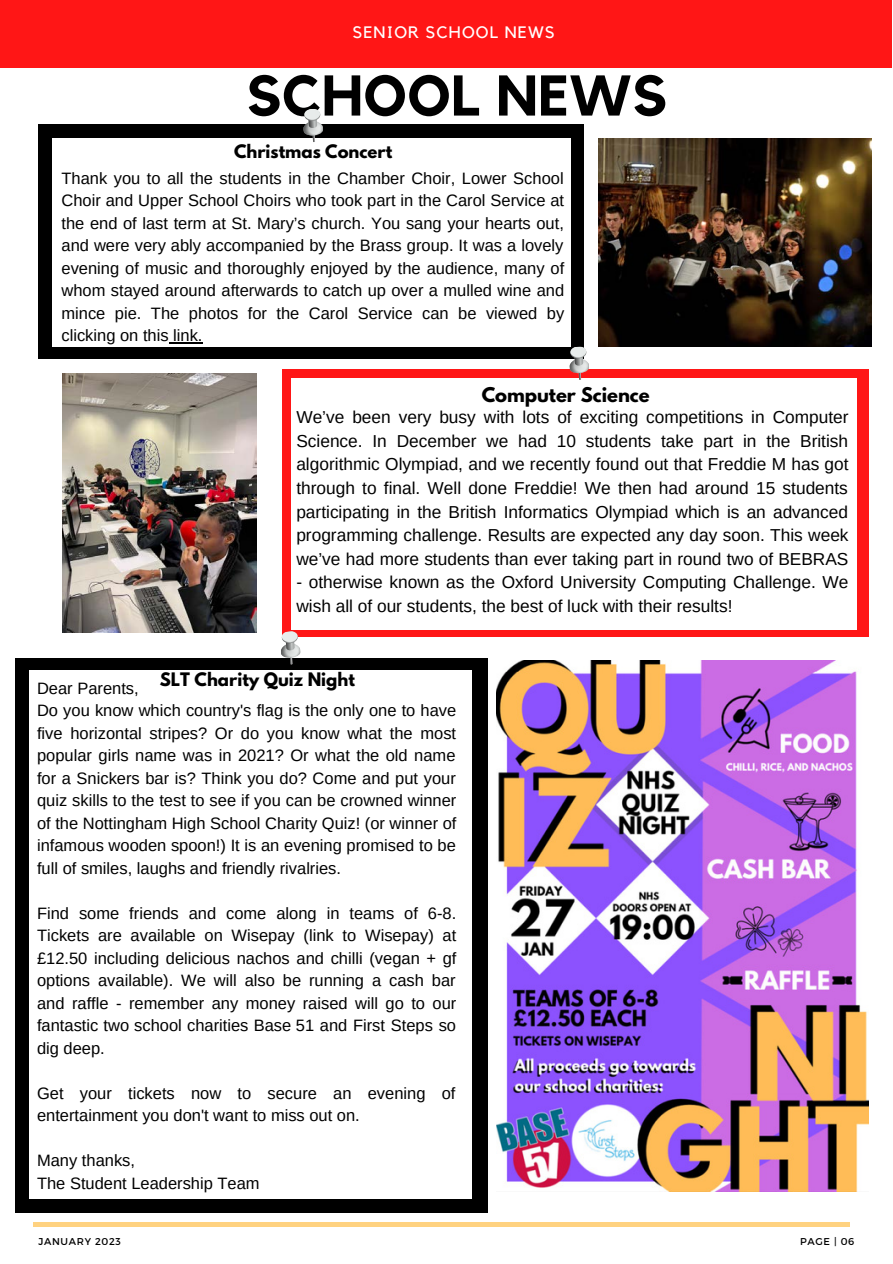
<style>
.page{position:relative;width:893px;height:1264px;background:#fff}
.page>*{position:absolute;margin:0;border:0;box-sizing:border-box;transform-origin:0 0}
.t1{font:700 56.7px "Kollektif";letter-spacing:.01em;color:#000}
.t2{font:700 18px "League Spartan";color:#000}
.t3{font:17.25px/23.5px "Arimo";color:#000;text-align:justify}
.t4{font:16.5px/22.5px "Arimo";color:#000}
.t5{font:700 16.5px "League Spartan";color:#000}
.t6{font:16.5px "Kollektif";letter-spacing:.07em;color:#fff}
.t7{font:9.9px "Montserrat";letter-spacing:.07em;color:#000}
</style>
<div class="page">
<div style="left:0;top:0;width:891px;height:67px;background:#ff1616"></div>
<hr style="left:33px;top:1222px;width:816px;height:3px;background:#ffd280">
<div style="left:38px;top:124px;width:546px;height:234px;background:#000"></div>
<div style="left:52px;top:138px;width:518px;height:209px;background:#fff"></div>
<svg style="left:303px;top:109px;width:20px;height:33px"></svg>
<img style="left:598px;top:139px;width:272px;height:208px">
<hr style="left:169px;top:342px;width:33px;height:1px;background:#000">
<div style="left:282px;top:369px;width:586px;height:268px;background:#ff1616"></div>
<div style="left:291px;top:379px;width:565px;height:251px;background:#fff"></div>
<img style="left:62px;top:373px;width:195px;height:260px">
<svg style="left:568px;top:346px;width:22px;height:34px"></svg>
<div style="left:16px;top:658px;width:472px;height:554px;background:#000"></div>
<div style="left:29px;top:669px;width:443px;height:529px;background:#fff"></div>
<svg style="left:281px;top:631px;width:20px;height:34px"></svg>
<img style="left:496px;top:661px;width:372px;height:530px">
<p class="t6" style="left:352px;top:25px;width:203px">SENIOR SCHOOL NEWS</p>
<h1 class="t1" style="left:246px;top:70px;width:422px">SCHOOL NEWS</h1>
<p class="t5" style="left:234px;top:143px;width:160px">Christmas Concert</p>
<p class="t4" style="left:61px;top:167px;width:504px;text-align:justify">Thank you to all the students in the Chamber Choir, Lower School Choir and Upper School Choirs who took part in the Carol Service at the end of last term at St. Mary’s church. You sang your hearts out, and were very ably accompanied by the Brass group. It was a lovely evening of music and thoroughly enjoyed by the audience, many of whom stayed around afterwards to catch up over a mulled wine and mince pie. The photos for the Carol Service can be viewed by clicking on this link.</p>
<p class="t2" style="left:481px;top:385px;width:169px">Computer Science</p>
<p class="t3" style="left:296px;top:405px;width:553px">We’ve been very busy with lots of exciting competitions in Computer Science. In December we had 10 students take part in the British algorithmic Olympiad, and we recently found out that Freddie M has got through to final. Well done Freddie! We then had around 15 students participating in the British Informatics Olympiad which is an advanced programming challenge. Results are expected any day soon. This week we’ve had more students than ever taking part in round two of BEBRAS</p>
<p class="t3" style="left:296px;top:570px;width:553px">- otherwise known as the Oxford University Computing Challenge. We wish all of our students, the best of luck with their results!</p>
<p class="t5" style="left:160px;top:671px;width:196px">SLT Charity Quiz Night</p>
<p class="t4" style="left:37px;top:677px;width:421px">Dear Parents,<br>Do you know which country's flag is the only one to have five horizontal stripes? Or do you know what the most popular girls name was in 2021? Or what the old name for a Snickers bar is? Think you do? Come and put your quiz skills to the test to see if you can be crowned winner of the Nottingham High School Charity Quiz! (or winner of infamous wooden spoon!) It is an evening promised to be full of smiles, laughs and friendly rivalries.</p>
<p class="t4" style="left:37px;top:901px;width:421px;text-align:justify">Find some friends and come along in teams of 6-8.<br>Tickets are available on Wisepay (link to Wisepay) at £12.50 including delicious nachos and chilli (vegan + gf options available). We will also be running a cash bar and raffle - remember any money raised will go to our fantastic two school charities Base 51 and First Steps so dig deep.</p>
<p class="t4" style="left:37px;top:1081px;width:420px">Get your tickets now to secure an evening of entertainment you don't want to miss out on.</p>
<p class="t4" style="left:37px;top:1149px;width:224px">Many thanks,<br>The Student Leadership Team</p>
<p class="t7" style="left:38px;top:1235px;width:84px">JANUARY 2023</p>
<p class="t7" style="left:800px;top:1235px;width:56px">PAGE | 06</p>
</div>
